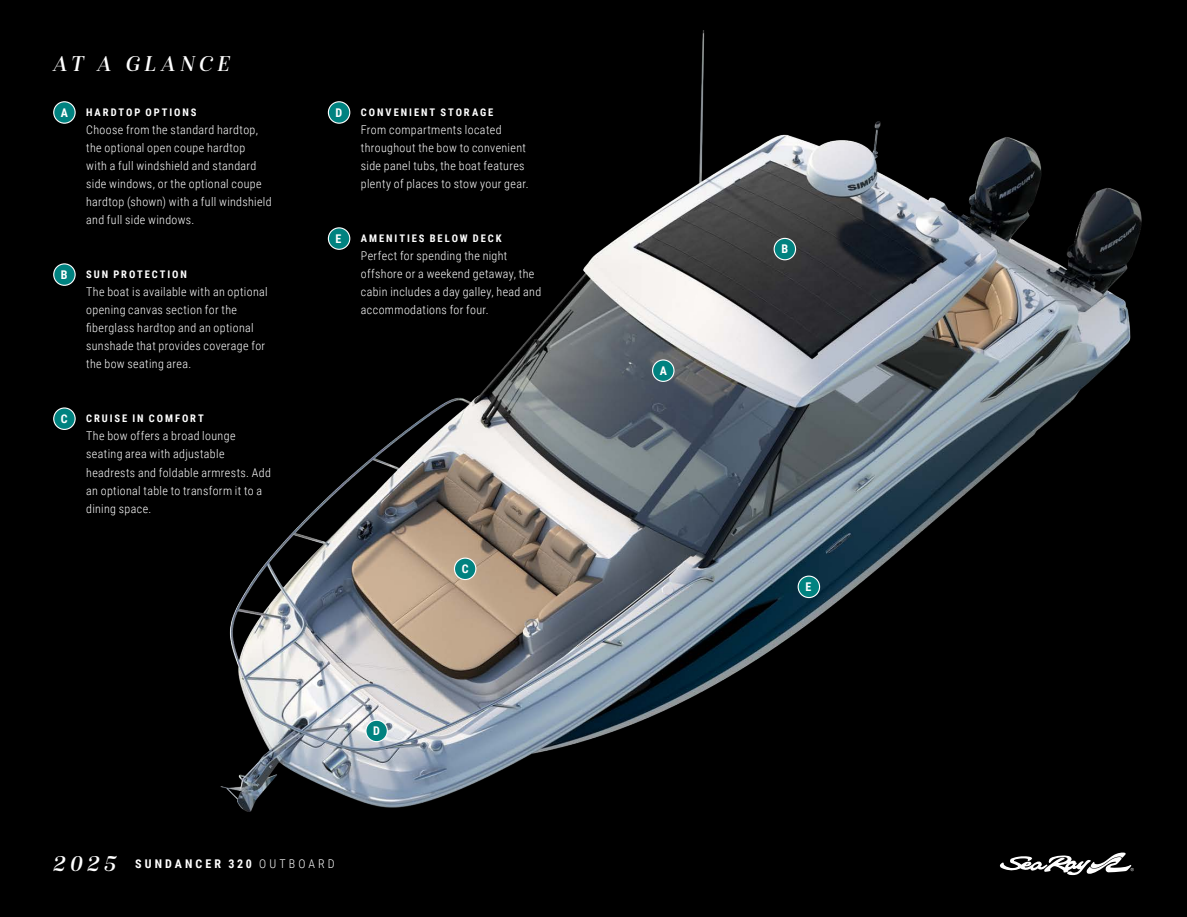
<style>
.page{position:relative;width:1187px;height:917px;background:#fff}
.page>*{position:absolute;margin:0;border:0;box-sizing:border-box;transform-origin:0 0}
.t1{font:italic 22.5px "Isabel";letter-spacing:.195em;color:#fff}
.t2{font:300 12px/18px "Roboto Condensed";letter-spacing:.03em;color:#fff}
.t3{font:700 12px "Roboto Condensed";letter-spacing:.255em;color:#fff}
.t4{font:700 10.5px "Roboto Condensed";letter-spacing:.185em;color:#fff}
.s1{font-family:"Isabel";font-weight:400;font-style:italic;font-size:22.5px}
.s2{font-weight:300}
</style>
<div class="page">
<div style="left:0;top:0;width:1186px;height:916px;background:#000"></div>
<svg style="left:1002px;top:868px;width:131px;height:6px"></svg>
<img style="left:53px;top:31px;width:1089px;height:837px">
<div style="left:54px;top:408px;width:21px;height:21px;background:#008280;border-radius:50%"></div>
<div style="left:53px;top:407px;width:23px;height:23px;border:1px solid #fff;border-radius:50%"></div>
<div style="left:328px;top:102px;width:22px;height:21px;background:#008280;border-radius:50%"></div>
<div style="left:328px;top:101px;width:22px;height:23px;border:1px solid #fff;border-radius:50%"></div>
<div style="left:328px;top:228px;width:22px;height:21px;background:#008280;border-radius:50%"></div>
<div style="left:328px;top:227px;width:22px;height:23px;border:1px solid #fff;border-radius:50%"></div>
<div style="left:54px;top:264px;width:21px;height:21px;background:#008280;border-radius:50%"></div>
<div style="left:53px;top:263px;width:23px;height:23px;border:1px solid #fff;border-radius:50%"></div>
<div style="left:54px;top:102px;width:21px;height:21px;background:#008280;border-radius:50%"></div>
<div style="left:53px;top:101px;width:23px;height:23px;border:1px solid #fff;border-radius:50%"></div>
<div style="left:454px;top:558px;width:22px;height:21px;background:#008280;border-radius:50%"></div>
<div style="left:454px;top:557px;width:22px;height:23px;border:1px solid #fff;border-radius:50%"></div>
<div style="left:652px;top:360px;width:22px;height:21px;background:#008280;border-radius:50%"></div>
<div style="left:652px;top:359px;width:22px;height:23px;border:1px solid #fff;border-radius:50%"></div>
<div style="left:774px;top:238px;width:21px;height:22px;background:#008280;border-radius:50%"></div>
<div style="left:773px;top:238px;width:23px;height:22px;border:1px solid #fff;border-radius:50%"></div>
<div style="left:366px;top:720px;width:21px;height:21px;background:#008280;border-radius:50%"></div>
<div style="left:365px;top:719px;width:23px;height:23px;border:1px solid #fff;border-radius:50%"></div>
<div style="left:798px;top:576px;width:21px;height:21px;background:#008280;border-radius:50%"></div>
<div style="left:797px;top:575px;width:23px;height:23px;border:1px solid #fff;border-radius:50%"></div>
<h1 class="t1" style="left:53px;top:50px;width:178px">AT A GLANCE</h1>
<p class="t3" style="left:61px;top:104px;width:9px">A</p>
<p class="t4" style="left:86px;top:105px;width:112px">HARDTOP OPTIONS</p>
<p class="t2" style="left:86px;top:120px;width:187px">Choose from the standard hardtop, the optional open coupe hardtop<br>with a full windshield and standard side windows, or the optional coupe hardtop (shown) with a full windshield and full side windows.</p>
<p class="t3" style="left:61px;top:266px;width:8px">B</p>
<p class="t4" style="left:86px;top:267px;width:102px">SUN PROTECTION</p>
<p class="t2" style="left:86px;top:282px;width:183px">The boat is available with an optional opening canvas section for the fiberglass hardtop and an optional sunshade that provides coverage for the bow seating area.</p>
<p class="t3" style="left:61px;top:410px;width:8px">C</p>
<p class="t4" style="left:86px;top:411px;width:119px">CRUISE IN COMFORT</p>
<p class="t2" style="left:86px;top:426px;width:186px">The bow offers a broad lounge seating area with adjustable headrests and foldable armrests. Add an optional table to transform it to a dining space.</p>
<p class="t3" style="left:335px;top:104px;width:8px">D</p>
<p class="t4" style="left:361px;top:105px;width:134px">CONVENIENT STORAGE</p>
<p class="t2" style="left:361px;top:120px;width:169px">From compartments located throughout the bow to convenient side panel tubs, the boat features plenty of places to stow your gear.</p>
<p class="t3" style="left:335px;top:230px;width:7px">E</p>
<p class="t4" style="left:361px;top:231px;width:142px">AMENITIES BELOW DECK</p>
<p class="t2" style="left:361px;top:246px;width:182px">Perfect for spending the night offshore or a weekend getaway, the cabin includes a day galley, head and accommodations for four.</p>
<p class="t3" style="left:373px;top:722px;width:8px">D</p>
<p class="t3" style="left:461px;top:560px;width:8px">C</p>
<p class="t3" style="left:53px;top:855px;width:283px"><span class="s1">2025</span> SUNDANCER 320 <span class="s2">OUTBOARD</span></p>
<p class="t3" style="left:659px;top:362px;width:9px">A</p>
<p class="t3" style="left:781px;top:241px;width:8px">B</p>
<p class="t3" style="left:805px;top:578px;width:7px">E</p>
</div>
